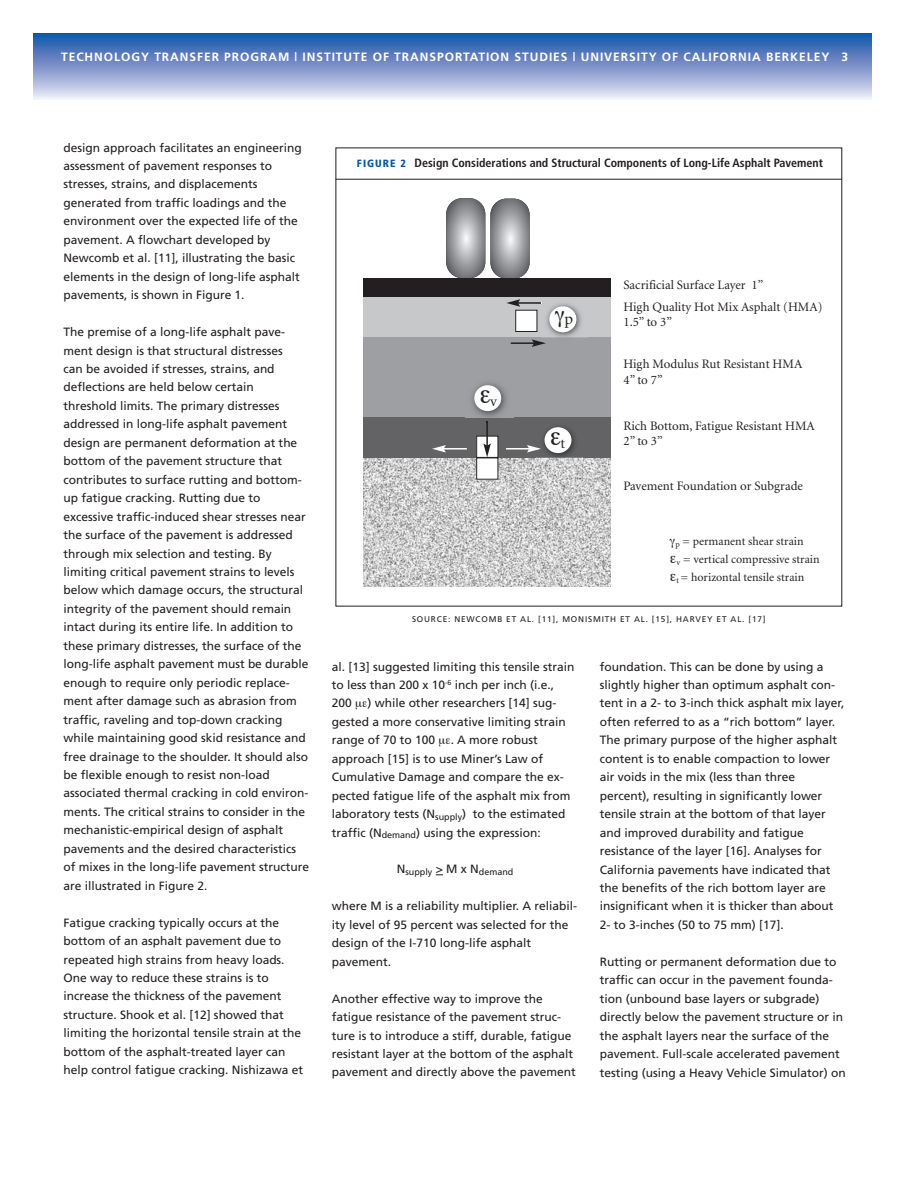
<style>
.page{position:relative;width:905px;height:1188px;background:#fff}
.page>*{position:absolute;margin:0;border:0;box-sizing:border-box;transform-origin:0 0}
.t1{font:16.5px "Minion";color:#231f20}
.t2{font:14.85px "Minion";color:#231f20}
.t3{font:12.9px/15px "Minion";color:#231f20}
.t4{font:12px/18.5px "Frutiger";color:#231f20}
.t5{font:700 12px "Frutiger";letter-spacing:.08em;color:#fff}
.t6{font:700 condensed 12px "Frutiger";color:#231f20}
.t7{font:12px/18.1px "Minion";color:#231f20}
.t8{font:9px "Frutiger";color:#231f20}
.t9{font:8.25px "Frutiger";letter-spacing:.1em;color:#231f20}
.s1{font-weight:900;font-size:10.5px;color:#0157a8}
</style>
<div class="page">
<div style="left:34px;top:34px;width:837px;height:66px;background:linear-gradient(to bottom,#124ea6,#ebe5f4)"></div>
<hr style="left:335px;top:179px;width:507px;height:1px;background:#231f20">
<img style="left:363px;top:458px;width:248px;height:129px">
<div style="left:362px;top:417px;width:250px;height:41px;background:#636366"></div>
<div style="left:356px;top:296px;width:256px;height:42px;background:#c7c8ca"></div>
<div style="left:356px;top:338px;width:256px;height:79px;background:#9d9fa2"></div>
<svg style="left:446px;top:198px;width:39px;height:80px"></svg>
<svg style="left:490px;top:199px;width:39px;height:80px"></svg>
<div style="left:476px;top:436px;width:22px;height:21px;background:#fff"></div>
<div style="left:476px;top:436px;width:22px;height:22px;border:1px solid #231f20"></div>
<div style="left:476px;top:458px;width:22px;height:21px;background:#fff"></div>
<div style="left:515px;top:310px;width:22px;height:21px;background:#fff"></div>
<div style="left:515px;top:310px;width:22px;height:22px;border:1px solid #231f20"></div>
<hr style="left:506px;top:448px;width:23px;height:2px;background:#fff">
<hr style="left:486px;top:421px;width:2px;height:25px;background:#231f20">
<svg style="left:483px;top:443px;width:8px;height:14px"></svg>
<hr style="left:443px;top:448px;width:24px;height:2px;background:#fff">
<svg style="left:432px;top:445px;width:14px;height:8px"></svg>
<hr style="left:517px;top:302px;width:24px;height:2px;background:#231f20">
<svg style="left:506px;top:299px;width:14px;height:8px"></svg>
<hr style="left:510px;top:342px;width:24px;height:2px;background:#231f20">
<div style="left:358px;top:278px;width:256px;height:18px;background:#231f20"></div>
<img style="left:465px;top:383px;width:48px;height:35px">
<div style="left:474px;top:385px;width:27px;height:26px;background:#fff;border-radius:50%"></div>
<img style="left:536px;top:426px;width:46px;height:38px">
<svg style="left:527px;top:445px;width:14px;height:8px"></svg>
<div style="left:544px;top:427px;width:27px;height:26px;background:#fff;border-radius:50%"></div>
<img style="left:541px;top:303px;width:46px;height:35px">
<svg style="left:531px;top:339px;width:14px;height:8px"></svg>
<div style="left:549px;top:306px;width:27px;height:26px;background:#fff;border-radius:50%"></div>
<div style="left:346px;top:264px;width:17px;height:332px;background:#fff"></div>
<div style="left:611px;top:263px;width:9px;height:332px;background:#fff"></div>
<p class="t5" style="left:61px;top:52px;width:788px">TECHNOLOGY TRANSFER PROGRAM | INSTITUTE OF TRANSPORTATION STUDIES | UNIVERSITY OF CALIFORNIA BERKELEY 3</p>
<p class="t4" style="left:63px;top:139px;width:240px">design approach facilitates an engineering assessment of pavement responses to stresses, strains, and displacements generated from traffic loadings and the environment over the expected life of the pavement. A flowchart developed by Newcomb et al. [11], illustrating the basic elements in the design of long-life asphalt pavements, is shown in Figure 1.</p>
<p class="t4" style="left:63px;top:324px;width:247px">The premise of a long-life asphalt pave&shy;ment design is that structural distresses<br>can be avoided if stresses, strains, and deflections are held below certain threshold limits. The primary distresses addressed in long-life asphalt pavement design are permanent deformation at the bottom of the pavement structure that contributes to surface rutting and bottom&shy;up fatigue cracking. Rutting due to excessive traffic-induced shear stresses near the surface of the pavement is addressed through mix selection and testing. By limiting critical pavement strains to levels below which damage occurs, the structural integrity of the pavement should remain intact during its entire life. In addition to these primary distresses, the surface of the long-life asphalt pavement must be durable enough to require only periodic replace&shy;ment after damage such as abrasion from traffic, raveling and top-down cracking while maintaining good skid resistance and free drainage to the shoulder. It should also be flexible enough to resist non-load associated thermal cracking in cold environ&shy;ments. The critical strains to consider in the mechanistic-empirical design of asphalt pavements and the desired characteristics of mixes in the long-life pavement structure are illustrated in Figure 2.</p>
<p class="t4" style="left:63px;top:914px;width:241px">Fatigue cracking typically occurs at the bottom of an asphalt pavement due to repeated high strains from heavy loads.<br>One way to reduce these strains is to increase the thickness of the pavement structure. Shook et al. [12] showed that limiting the horizontal tensile strain at the bottom of the asphalt-treated layer can help control fatigue cracking. Nishizawa et</p>
<p class="t6" style="left:357px;top:158px;width:467px"><span class="s1">FIGURE 2</span> Design Considerations and Structural Components of Long-Life Asphalt Pavement</p>
<p class="t2" style="left:490px;top:395px;width:8px">v</p>
<h1 class="t1" style="left:564px;top:313px;width:10px">p</h1>
<p class="t2" style="left:560px;top:437px;width:6px">t</p>
<p class="t3" style="left:623px;top:275px;width:200px;line-height:22.5px">Sacrificial Surface Layer 1”<br>High Quality Hot Mix Asphalt (HMA)</p>
<p class="t3" style="left:623px;top:316px;width:50px">1.5” to 3”</p>
<p class="t3" style="left:623px;top:358px;width:180px">High Modulus Rut Resistant HMA<br>4” to 7”</p>
<p class="t3" style="left:623px;top:419px;width:193px">Rich Bottom, Fatigue Resistant HMA<br>2” to 3”</p>
<p class="t3" style="left:623px;top:479px;width:181px">Pavement Foundation or Subgrade</p>
<p class="t7" style="left:675px;top:533px;width:146px"><sub>p</sub> = permanent shear strain<br><sub>v</sub> = vertical compressive strain <sub>t</sub> = horizontal tensile strain</p>
<p class="t9" style="left:412px;top:616px;width:355px">SOURCE: NEWCOMB ET AL. [11], MONISMITH ET AL. [15], HARVEY ET AL. [17]</p>
<p class="t4" style="left:332px;top:658px;width:244px">al. [13] suggested limiting this tensile strain to less than 200 x 10<sup>-6</sup> inch per inch (i.e.,<br>200</p>
<p class="t4" style="left:332px;top:695px;width:235px;text-indent:35px">) while other researchers [14] sug&shy;gested a more conservative limiting strain range of 70 to 100</p>
<p class="t4" style="left:332px;top:732px;width:240px;text-indent:119px">. A more robust approach [15] is to use Miner’s Law of Cumulative Damage and compare the ex&shy;pected fatigue life of the asphalt mix from laboratory tests (N<sub>supply</sub>) to the estimated traffic (N<sub>demand</sub>) using the expression:</p>
<p class="t8" style="left:397px;top:868px;width:118px"><sup>N</sup>supply <sup>&gt;</sup> <sup>M</sup> <sup>x</sup> <sup>N</sup>demand</p>
<p class="t4" style="left:332px;top:898px;width:247px">where M is a reliability multiplier. A reliabil&shy;ity level of 95 percent was selected for the design of the I-710 long-life asphalt pavement.</p>
<p class="t4" style="left:332px;top:990px;width:245px">Another effective way to improve the fatigue resistance of the pavement struc&shy;ture is to introduce a stiff, durable, fatigue resistant layer at the bottom of the asphalt pavement and directly above the pavement</p>
<p class="t4" style="left:600px;top:658px;width:246px">foundation. This can be done by using a slightly higher than optimum asphalt con&shy;tent in a 2- to 3-inch thick asphalt mix layer, often referred to as a “rich bottom” layer.<br>The primary purpose of the higher asphalt content is to enable compaction to lower air voids in the mix (less than three percent), resulting in significantly lower tensile strain at the bottom of that layer and improved durability and fatigue resistance of the layer [16]. Analyses for California pavements have indicated that the benefits of the rich bottom layer are insignificant when it is thicker than about 2- to 3-inches (50 to 75 mm) [17].</p>
<p class="t4" style="left:600px;top:953px;width:247px">Rutting or permanent deformation due to traffic can occur in the pavement founda&shy;tion (unbound base layers or subgrade) directly below the pavement structure or in the asphalt layers near the surface of the pavement. Full-scale accelerated pavement testing (using a Heavy Vehicle Simulator) on</p>
</div>
